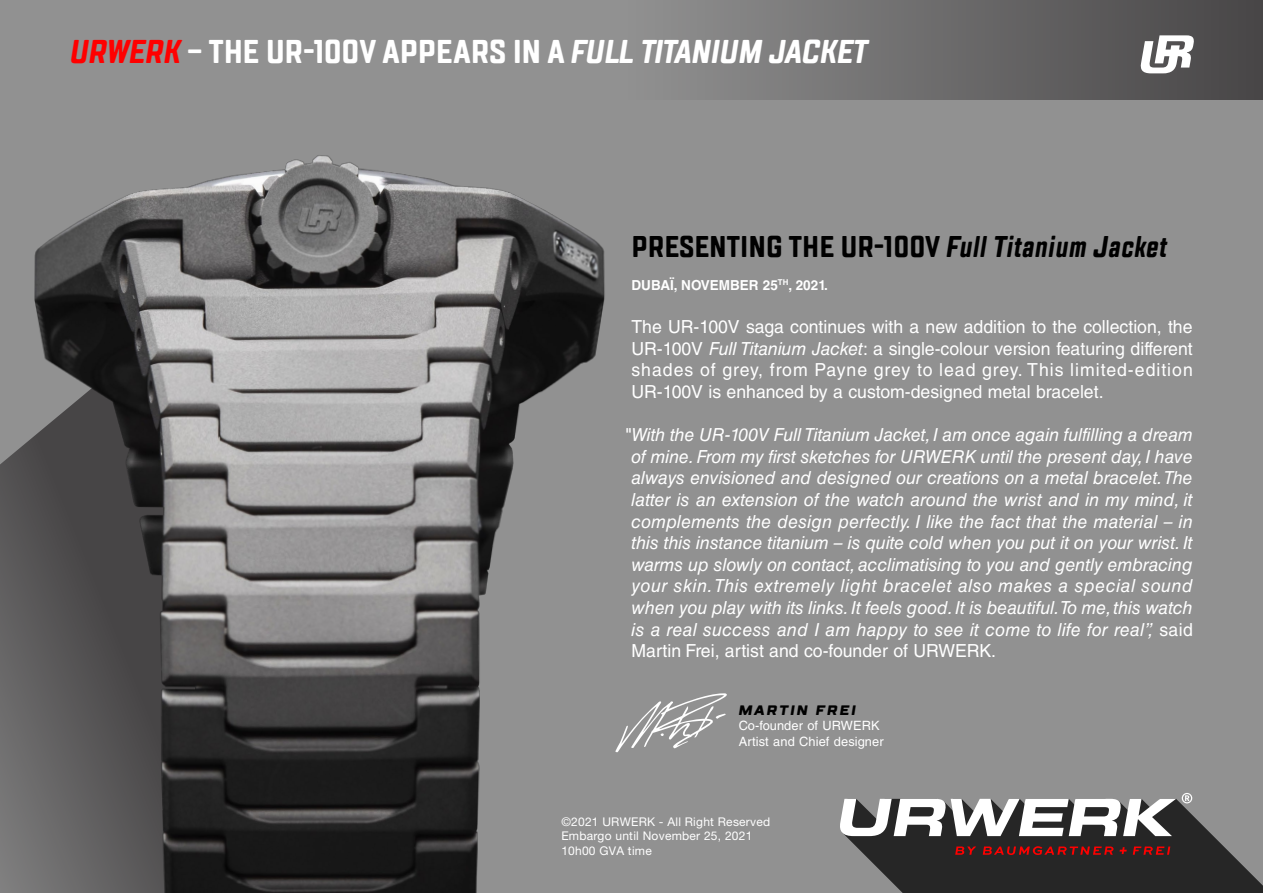
<style>
.page{position:relative;width:1263px;height:893px;background:#919191}
.page>*{position:absolute;margin:0;border:0;box-sizing:border-box;transform-origin:0 0}
.t1{font:700 33px "TT Lakes Compressed";letter-spacing:-.01em;color:#fff}
.t2{font:700 30px "TT Lakes Compressed";color:#000}
.t3{font:italic 18px/21.6px "Helvetica LT Std";letter-spacing:.02em;color:#fff;text-align:justify}
.t4{font:18px/21.6px "Helvetica LT Std";color:#fff;text-align:justify}
.t5{font:700 13.8px "Helvetica LT Std";color:#fff}
.t6{font:italic 800 13.8px "TT Lakes";letter-spacing:.145em;color:#000}
.t7{font:12.75px/15.5px "Helvetica LT Std";letter-spacing:.005em;color:#fff}
.t8{font:12px/14.4px "Helvetica Neue LT Std";letter-spacing:.02em;color:#fff}
.s1{font-style:italic;color:#f00}
.s2{font-style:italic}
.s3{font-style:normal}
</style>
<div class="page">
<svg style="left:735px;top:0;width:528px;height:99px;background:#676666"></svg>
<svg style="left:1140px;top:35px;width:54px;height:38px;background:#bbbabb"></svg>
<svg style="left:840px;top:793px;width:423px;height:100px"></svg>
<img style="left:0;top:0;width:735px;height:893px">
<svg style="left:615px;top:693px;width:112px;height:59px"></svg>
<h1 class="t1" style="left:70px;top:31px;width:799px"><span class="s1">URWERK</span> – THE UR-100V APPEARS IN A <span class="s2">FULL TITANIUM JACKET</span></h1>
<h2 class="t2" style="left:631px;top:227px;width:538px">PRESENTING THE UR-100V <span class="s2">Full Titanium Jacket</span></h2>
<p class="t5" style="left:631px;top:277px;width:198px">DUBAÏ, NOVEMBER 25<sup>TH</sup>, 2021.</p>
<p class="t4" style="left:631px;top:316px;width:563px">The UR-100V saga continues with a new addition to the collection, the UR-100V <span class="s2">Full Titanium Jacket</span>: a single-colour version featuring different shades of grey, from Payne grey to lead grey. This limited-edition UR-100V is enhanced by a custom-designed metal bracelet.</p>
<p class="t3" style="left:631px;top:424px;width:563px;text-indent:-8px">"With the UR-100V Full Titanium Jacket, I am once again fulfilling a dream of mine. From my first sketches for URWERK until the present day, I have always envisioned and designed our creations on a metal bracelet. The latter is an extension of the watch around the wrist and in my mind, it complements the design perfectly. I like the fact that the material – in this this instance titanium – is quite cold when you put it on your wrist. It warms up slowly on contact, acclimatising to you and gently embracing your skin. This extremely light bracelet also makes a special sound when you play with its links. It feels good. It is beautiful.To me, this watch is a real success and I am happy to see it come to life for real”, <span class="s3">said Martin Frei, artist and co-founder of URWERK.</span></p>
<p class="t6" style="left:739px;top:701px;width:119px">MARTIN FREI</p>
<p class="t7" style="left:739px;top:718px;width:146px">Co-founder of URWERK<br>Artist and Chief designer</p>
<p class="t8" style="left:561px;top:814px;width:210px">©2021 URWERK - All Right Reserved<br>Embargo until November 25, 2021<br>10h00 GVA time</p>
</div>
